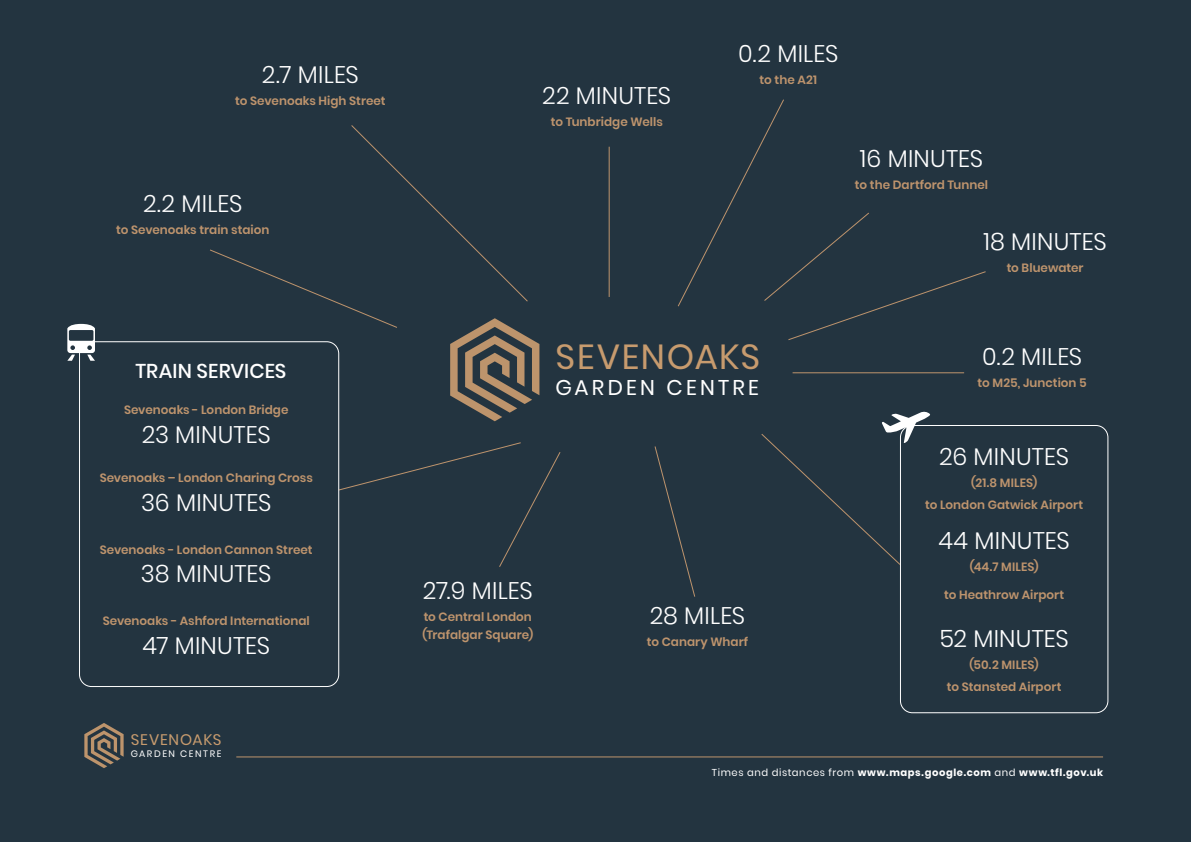
<style>
.page{position:relative;width:1191px;height:842px;background:#233440}
.page>*{position:absolute;margin:0;border:0;box-sizing:border-box;transform-origin:0 0}
.t1{font:37.8px "Poppins";letter-spacing:.05em;color:#bd946c}
.title_1{font:34.8px "Poppins";letter-spacing:.045em;color:#c79b6e}
.t2{font:300 24px "Poppins";letter-spacing:.005em;color:#fff}
.title_1-2{font:21.3px "Poppins";letter-spacing:.15em;color:#fff}
.t3{font:21.2px "Poppins";letter-spacing:.3em;color:#fff}
.t4{font:500 20px "Poppins";color:#fff}
.t5{font:16.6px "Poppins";letter-spacing:.05em;color:#bd946c}
.title_1-3{font:15.3px "Poppins";letter-spacing:.05em;color:#c79b6e}
.t6{font:600 12px "Poppins";letter-spacing:.005em;color:#be946d}
.t7{font:700 10px "Poppins";letter-spacing:.06em;color:#fff}
.title_1-4{font:9.4px "Poppins";letter-spacing:.165em;color:#fff}
.t8{font:9.3px "Poppins";letter-spacing:.3em;color:#fff}
.s1{font-weight:400}
</style>
<div class="page">
<svg style="left:84px;top:723px;width:40px;height:45px"></svg>
<hr style="left:236px;top:757px;width:867px;height:1px;background:#be946d">
<hr style="left:608px;top:147px;width:1px;height:150px;background:#be946d">
<svg style="left:677px;top:99px;width:309px;height:241px"></svg>
<hr style="left:792px;top:372px;width:172px;height:1px;background:#be946d">
<svg style="left:339px;top:441px;width:222px;height:127px"></svg>
<svg style="left:654px;top:446px;width:42px;height:151px"></svg>
<svg style="left:67px;top:324px;width:28px;height:37px"></svg>
<div style="left:79px;top:341px;width:260px;height:346px;border:1px solid #fff;border-radius:12px"></div>
<div style="left:900px;top:425px;width:208px;height:288px;border:1px solid #fff;border-radius:12px"></div>
<svg style="left:761px;top:411px;width:169px;height:155px"></svg>
<svg style="left:209px;top:125px;width:330px;height:296px"></svg>
<p class="t2" style="left:262px;top:60px;width:99px">2.7 MILES</p>
<p class="t6" style="left:235px;top:93px;width:152px">to Sevenoaks High Street</p>
<p class="t2" style="left:143px;top:190px;width:101px">2.2 MILES</p>
<p class="t6" style="left:116px;top:223px;width:155px">to Sevenoaks train staion</p>
<p class="t4" style="left:135px;top:360px;width:152px">TRAIN SERVICES</p>
<p class="t6" style="left:124px;top:403px;width:166px">Sevenoaks - London Bridge</p>
<p class="t2" style="left:142px;top:421px;width:131px">23 MINUTES</p>
<p class="t6" style="left:100px;top:471px;width:215px">Sevenoaks – London Charing Cross</p>
<p class="t2" style="left:141px;top:488px;width:132px">36 MINUTES</p>
<p class="t6" style="left:100px;top:542px;width:214px">Sevenoaks - London Cannon Street</p>
<p class="t2" style="left:141px;top:560px;width:132px">38 MINUTES</p>
<p class="t6" style="left:103px;top:614px;width:208px">Sevenoaks - Ashford International</p>
<p class="t2" style="left:142px;top:632px;width:129px">47 MINUTES</p>
<p class="title_1-3" style="left:131px;top:731px;width:92px">SEVENOAKS</p>
<p class="title_1-4" style="left:131px;top:748px;width:92px">GARDEN CENTRE</p>
<p class="t5" style="left:131px;top:731px;width:102px">ROSEWOOD</p>
<p class="t8" style="left:131px;top:750px;width:101px">BUSINESS PARK</p>
<p class="t2" style="left:542px;top:82px;width:131px">22 MINUTES</p>
<p class="t6" style="left:551px;top:115px;width:114px">to Tunbridge Wells</p>
<p class="t2" style="left:738px;top:40px;width:102px">0.2 MILES</p>
<p class="t6" style="left:759px;top:73px;width:59px">to the A21</p>
<p class="t2" style="left:860px;top:145px;width:125px">16 MINUTES</p>
<p class="t6" style="left:855px;top:178px;width:135px">to the Dartford Tunnel</p>
<p class="t2" style="left:983px;top:228px;width:125px">18 MINUTES</p>
<p class="t6" style="left:1006px;top:261px;width:78px">to Bluewater</p>
<p class="title_1" style="left:555px;top:337px;width:206px">SEVENOAKS</p>
<p class="title_1-2" style="left:555px;top:376px;width:205px">GARDEN CENTRE</p>
<p class="t1" style="left:557px;top:337px;width:231px">ROSEWOOD</p>
<p class="t3" style="left:557px;top:380px;width:228px">BUSINESS PARK</p>
<p class="t2" style="left:423px;top:576px;width:112px">27.9 MILES</p>
<p class="t6" style="left:424px;top:609px;width:110px">to Central London</p>
<p class="t6" style="left:422px;top:627px;width:112px">(Trafalgar Square)</p>
<p class="t2" style="left:650px;top:602px;width:97px">28 MILES</p>
<p class="t6" style="left:647px;top:635px;width:103px">to Canary Wharf</p>
<p class="t2" style="left:982px;top:343px;width:102px">0.2 MILES</p>
<p class="t6" style="left:977px;top:376px;width:111px">to M25, Junction 5</p>
<p class="t2" style="left:939px;top:442px;width:131px">26 MINUTES</p>
<p class="t6" style="left:971px;top:475px;width:68px">(21.8 MILES)</p>
<p class="t6" style="left:925px;top:497px;width:159px">to London Gatwick Airport</p>
<p class="t2" style="left:938px;top:526px;width:133px">44 MINUTES</p>
<p class="t6" style="left:969px;top:559px;width:70px">(44.7 MILES)</p>
<p class="t6" style="left:944px;top:588px;width:122px">to Heathrow Airport</p>
<p class="t2" style="left:939px;top:625px;width:131px">52 MINUTES</p>
<p class="t6" style="left:969px;top:658px;width:71px">(50.2 MILES)</p>
<p class="t6" style="left:947px;top:680px;width:116px">to Stansted Airport</p>
<p class="t7" style="left:712px;top:767px;width:393px"><span class="s1">Times and distances from</span> www.maps.google.com <span class="s1">and</span> www.tfl.gov.uk</p>
</div>
